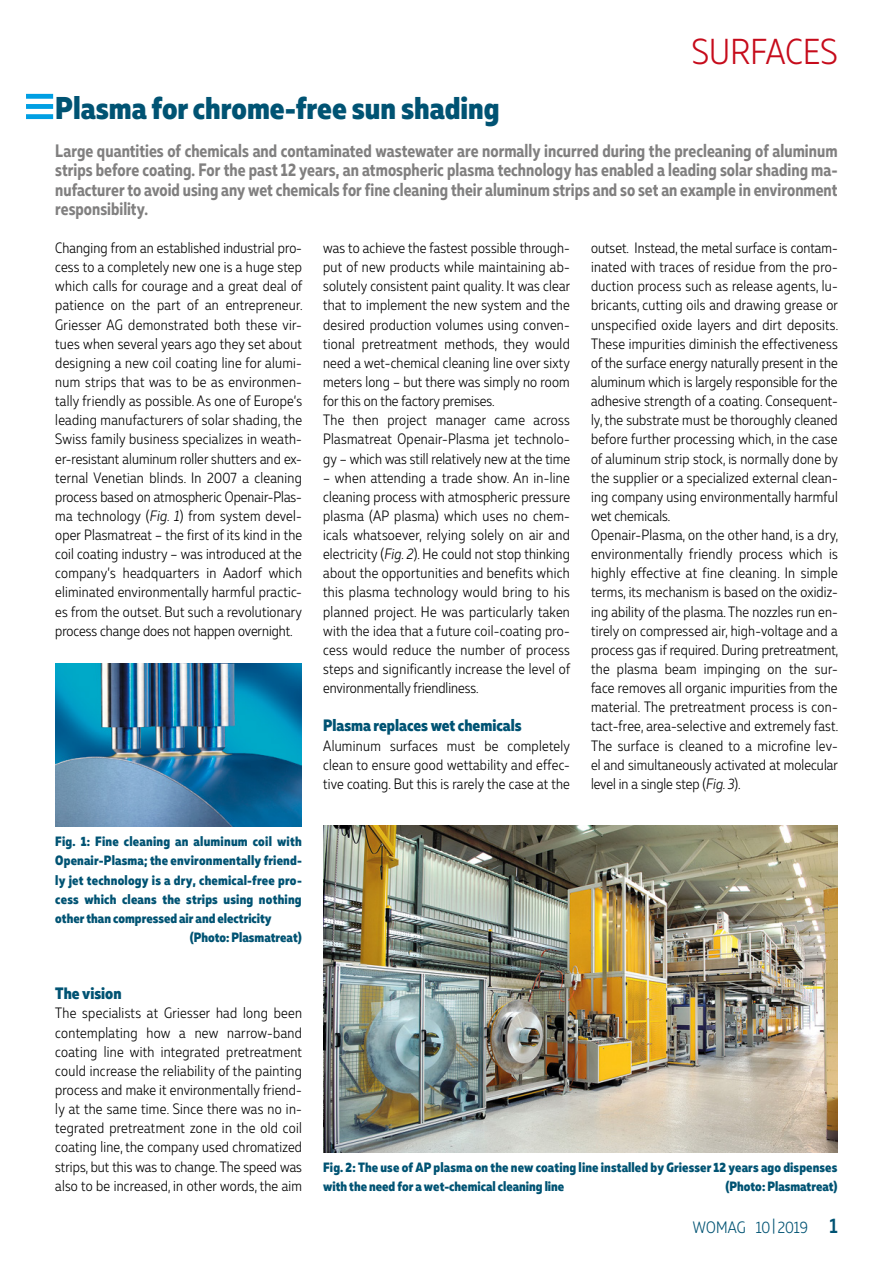
<style>
.page{position:relative;width:893px;height:1263px;background:#fff}
.page>*{position:absolute;margin:0;border:0;box-sizing:border-box;transform-origin:0 0}
.t1{font:300 36px "Muller Narrow";letter-spacing:.01em;color:#c60b1b}
.t2{font:800 31.5px "Muller Narrow";color:#005373}
.t3{font:700 18px/19.2px "Muller Narrow";color:#818080;text-align:justify;scale:.94 1}
.t4{font:800 16.5px "Muller Narrow";color:#005373}
.t5{font:300 16.5px "Muller Narrow";letter-spacing:.005em;color:#005373}
.t6{font:300 15px/19.2px "Muller Narrow";letter-spacing:.015em;color:#000;text-align:justify}
.t7{font:800 13.5px/19.2px "Muller Narrow";letter-spacing:.01em;color:#005373}
.s1{font-style:italic}
.s2{font-weight:500;font-size:21px}
</style>
<div class="page">
<div style="left:26px;top:94px;width:27px;height:5px;background:#009fe3"></div>
<div style="left:26px;top:114px;width:27px;height:5px;background:#009fe3"></div>
<div style="left:26px;top:104px;width:27px;height:5px;background:#009fe3"></div>
<img style="left:55px;top:663px;width:247px;height:164px">
<img style="left:323px;top:825px;width:515px;height:327px">
<h1 class="t1" style="left:692px;top:30px;width:147px">SURFACES</h1>
<h2 class="t2" style="left:55px;top:88px;width:446px">Plasma for chrome-free sun shading</h2>
<p class="t3" style="left:55px;top:142px;width:834px">Large quantities of chemicals and contaminated wastewater are normally incurred during the precleaning of aluminum strips before coating. For the past 12 years, an atmospheric plasma technology has enabled a leading solar shading ma&shy;nufacturer to avoid using any wet chemicals for fine cleaning their aluminum strips and so set an example in environment responsibility.</p>
<p class="t6" style="left:55px;top:238px;width:249px">Changing from an established industrial pro&shy;cess to a completely new one is a huge step which calls for courage and a great deal of patience on the part of an entrepreneur.<br>Griesser AG demonstrated both these vir&shy;tues when several years ago they set about designing a new coil coating line for alumi&shy;num strips that was to be as environmen&shy;tally friendly as possible. As one of Europe’s leading manufacturers of solar shading, the Swiss family business specializes in weath&shy;er-resistant aluminum roller shutters and ex&shy;ternal Venetian blinds. In 2007 a cleaning process based on atmospheric Openair-Plas&shy;ma technology (<span class="s1">Fig. 1</span>) from system devel&shy;oper Plasmatreat – the first of its kind in the coil coating industry – was introduced at the company’s headquarters in Aadorf which eliminated environmentally harmful practic&shy;es from the outset. But such a revolutionary process change does not happen overnight.</p>
<p class="t6" style="left:323px;top:238px;width:249px;text-align:left">was to achieve the fastest possible through&shy;put of new products while maintaining ab&shy;solutely consistent paint quality. It was clear that to implement the new system and the desired production volumes using conven&shy;tional pretreatment methods, they would need a wet-chemical cleaning line over sixty meters long – but there was simply no room for this on the factory premises.<br>The then project manager came across Plasmatreat Openair-Plasma jet technolo&shy;gy – which was still relatively new at the time</p>
<p class="t6" style="left:591px;top:238px;width:249px;text-align:left">outset. Instead, the metal surface is contam&shy;inated with traces of residue from the pro&shy;duction process such as release agents, lu&shy;bricants, cutting oils and drawing grease or unspecified oxide layers and dirt deposits.<br>These impurities diminish the effectiveness of the surface energy naturally present in the aluminum which is largely responsible for the adhesive strength of a coating. Consequent&shy;ly, the substrate must be thoroughly cleaned before further processing which, in the case of aluminum strip stock, is normally done by the supplier or a specialized external clean&shy;ing company using environmentally harmful wet chemicals.<br>Openair-Plasma, on the other hand, is a dry, environmentally friendly process which is highly effective at fine cleaning. In simple terms, its mechanism is based on the oxidiz&shy;ing ability of the plasma. The nozzles run en&shy;tirely on compressed air, high-voltage and a process gas if required. During pretreatment, the plasma beam impinging on the sur&shy;face removes all organic impurities from the material. The pretreatment process is con&shy;tact-free, area-selective and extremely fast.<br>The surface is cleaned to a microfine lev&shy;el and simultaneously activated at molecular level in a single step (<span class="s1">Fig. 3</span>).</p>
<p class="t6" style="left:323px;top:468px;width:248px">– when attending a trade show. An in-line cleaning process with atmospheric pressure plasma (AP plasma) which uses no chem&shy;icals whatsoever, relying solely on air and electricity (<span class="s1">Fig. 2</span>). He could not stop thinking about the opportunities and benefits which this plasma technology would bring to his planned project. He was particularly taken with the idea that a future coil-coating pro&shy;cess would reduce the number of process steps and significantly increase the level of environmentally friendliness.</p>
<p class="t4" style="left:323px;top:715px;width:200px">Plasma replaces wet chemicals</p>
<p class="t6" style="left:323px;top:736px;width:248px">Aluminum surfaces must be completely clean to ensure good wettability and effec&shy;tive coating. But this is rarely the case at the</p>
<p class="t7" style="left:55px;top:832px;width:248px">Fig. 1: Fine cleaning an aluminum coil with</p>
<p class="t7" style="left:55px;top:851px;width:248px">Openair-Plasma; the environmentally friend-</p>
<p class="t7" style="left:55px;top:870px;width:248px">ly jet technology is a dry, chemical-free pro-</p>
<p class="t7" style="left:55px;top:889px;width:248px">cess which cleans the strips using nothing</p>
<p class="t7" style="left:55px;top:908px;width:218px">other than compressed air and electricity</p>
<p class="t7" style="left:190px;top:928px;width:114px">(Photo: Plasmatreat)</p>
<p class="t4" style="left:55px;top:983px;width:68px">The vision</p>
<p class="t6" style="left:55px;top:1004px;width:248px">The specialists at Griesser had long been contemplating how a new narrow-band coating line with integrated pretreatment could increase the reliability of the painting process and make it environmentally friend&shy;ly at the same time. Since there was no in&shy;tegrated pretreatment zone in the old coil coating line, the company used chromatized strips, but this was to change. The speed was also to be increased, in other words, the aim</p>
<p class="t7" style="left:323px;top:1157px;width:516px">Fig. 2: The use of AP plasma on the new coating line installed by Griesser 12 years ago dispenses with the need for a wet-chemical cleaning line</p>
<p class="t7" style="left:725px;top:1176px;width:114px">(Photo: Plasmatreat)</p>
<p class="t5" style="left:693px;top:1217px;width:146px">WOMAG 10| 2019 <span class="s2">1</span></p>
</div>
